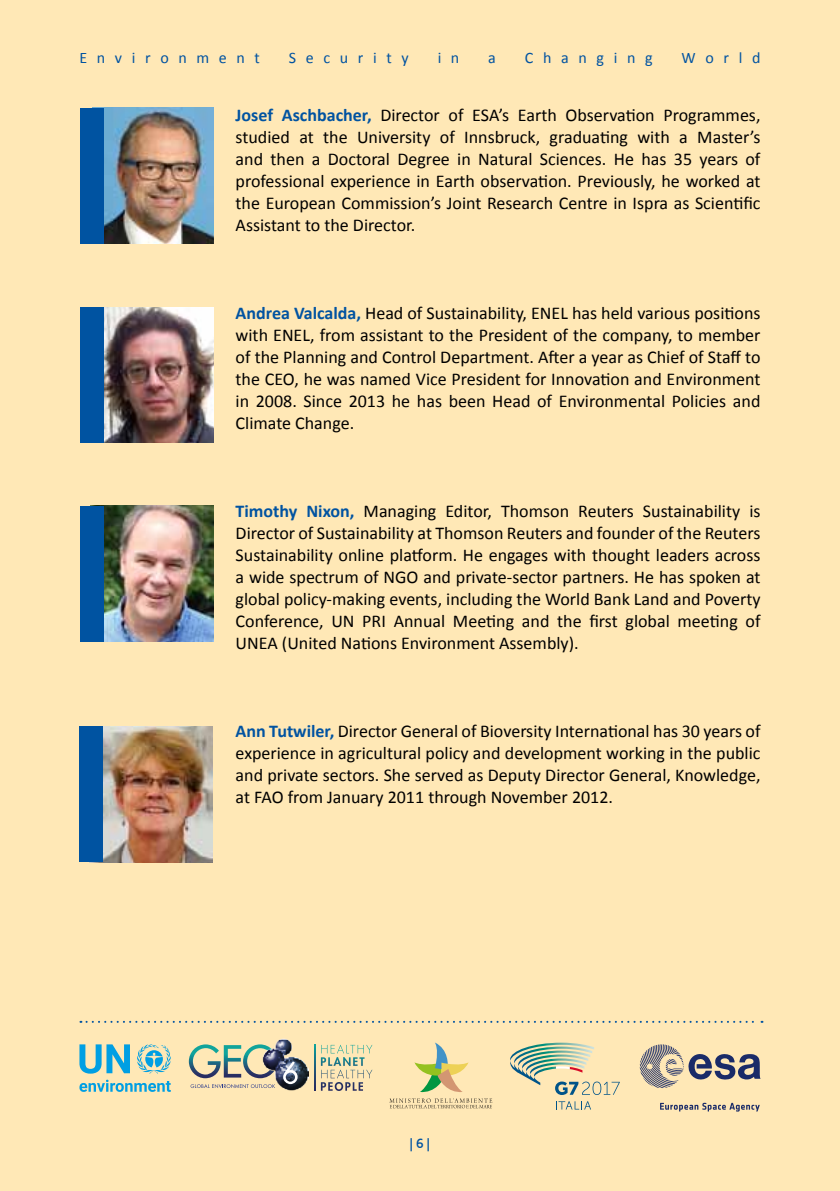
<style>
.page{position:relative;width:840px;height:1191px;background:#fff}
.page>*{position:absolute;margin:0;border:0;box-sizing:border-box;transform-origin:0 0}
.t1{font:18px/22px "Calibri";color:#000;text-align:justify}
.t2{font:16px "Calibri";color:#0053a1}
.t3{font:700 14px "Corbel";color:#0053a1}
.s1{font-weight:700;color:#0053a1}
</style>
<div class="page">
<div style="left:0;top:0;width:839px;height:1191px;background:#ffe8b6"></div>
<img style="left:104px;top:307px;width:109px;height:136px">
<img style="left:104px;top:108px;width:109px;height:135px">
<div style="left:80px;top:108px;width:24px;height:135px;background:#0053a1"></div>
<img style="left:104px;top:506px;width:109px;height:135px">
<img style="left:103px;top:726px;width:109px;height:136px">
<div style="left:80px;top:506px;width:24px;height:135px;background:#0053a1"></div>
<div style="left:79px;top:726px;width:24px;height:136px;background:#0053a1"></div>
<div style="left:80px;top:307px;width:24px;height:136px;background:#0053a1"></div>
<svg style="left:389px;top:1042px;width:103px;height:66px"></svg>
<svg style="left:639px;top:1044px;width:121px;height:44px"></svg>
<svg style="left:660px;top:1102px;width:99px;height:9px"></svg>
<svg style="left:556px;top:1101px;width:34px;height:8px"></svg>
<svg style="left:510px;top:1042px;width:109px;height:53px"></svg>
<svg style="left:137px;top:1044px;width:34px;height:29px"></svg>
<svg style="left:79px;top:1044px;width:51px;height:29px"></svg>
<svg style="left:79px;top:1079px;width:92px;height:12px"></svg>
<svg style="left:189px;top:1044px;width:72px;height:34px"></svg>
<img style="left:261px;top:1044px;width:37px;height:46px">
<svg style="left:263px;top:1038px;width:45px;height:51px"></svg>
<svg style="left:190px;top:1084px;width:85px;height:4px"></svg>
<svg style="left:283px;top:1061px;width:14px;height:23px"></svg>
<svg style="left:321px;top:1044px;width:51px;height:47px"></svg>
<svg style="left:314px;top:1044px;width:1px;height:46px"></svg>
<svg style="left:80px;top:1020px;width:682px;height:2px"></svg>
<p class="t2" style="left:79px;top:48px;width:182px">E n v i r o n m e n t</p>
<p class="t2" style="left:289px;top:48px;width:121px">S e c u r i t y</p>
<p class="t2" style="left:437px;top:48px;width:23px">i n</p>
<p class="t2" style="left:488px;top:48px;width:9px">a</p>
<p class="t2" style="left:524px;top:48px;width:129px">C h a n g i n g</p>
<p class="t2" style="left:681px;top:48px;width:80px">W o r l d</p>
<p class="t1" style="left:235px;top:104px;width:526px"><span class="s1">Josef Aschbacher,</span> Director of ESA’s Earth Observation Programmes, studied at the University of Innsbruck, graduating with a Master’s and then a Doctoral Degree in Natural Sciences. He has 35 years of professional experience in Earth observation. Previously, he worked at the European Commission’s Joint Research Centre in Ispra as Scientific Assistant to the Director.</p>
<p class="t1" style="left:235px;top:302px;width:526px"><span class="s1">Andrea Valcalda,</span> Head of Sustainability, ENEL has held various positions with ENEL, from assistant to the President of the company, to member of the Planning and Control Department. After a year as Chief of Staff to the CEO, he was named Vice President for Innovation and Environment in 2008. Since 2013 he has been Head of Environmental Policies and Climate Change.</p>
<p class="t1" style="left:235px;top:500px;width:526px"><span class="s1">Timothy Nixon,</span> Managing Editor, Thomson Reuters Sustainability is Director of Sustainability at Thomson Reuters and founder of the Reuters Sustainability online platform. He engages with thought leaders across a wide spectrum of NGO and private-sector partners. He has spoken at global policy-making events, including the World Bank Land and Poverty Conference, UN PRI Annual Meeting and the first global meeting of UNEA (United Nations Environment Assembly).</p>
<p class="t1" style="left:235px;top:720px;width:526px"><span class="s1">Ann Tutwiler,</span> Director General of Bioversity International has 30 years of experience in agricultural policy and development working in the public and private sectors. She served as Deputy Director General, Knowledge, at FAO from January 2011 through November 2012.</p>
<p class="t3" style="left:409px;top:1134px;width:22px">| 6 |</p>
</div>
